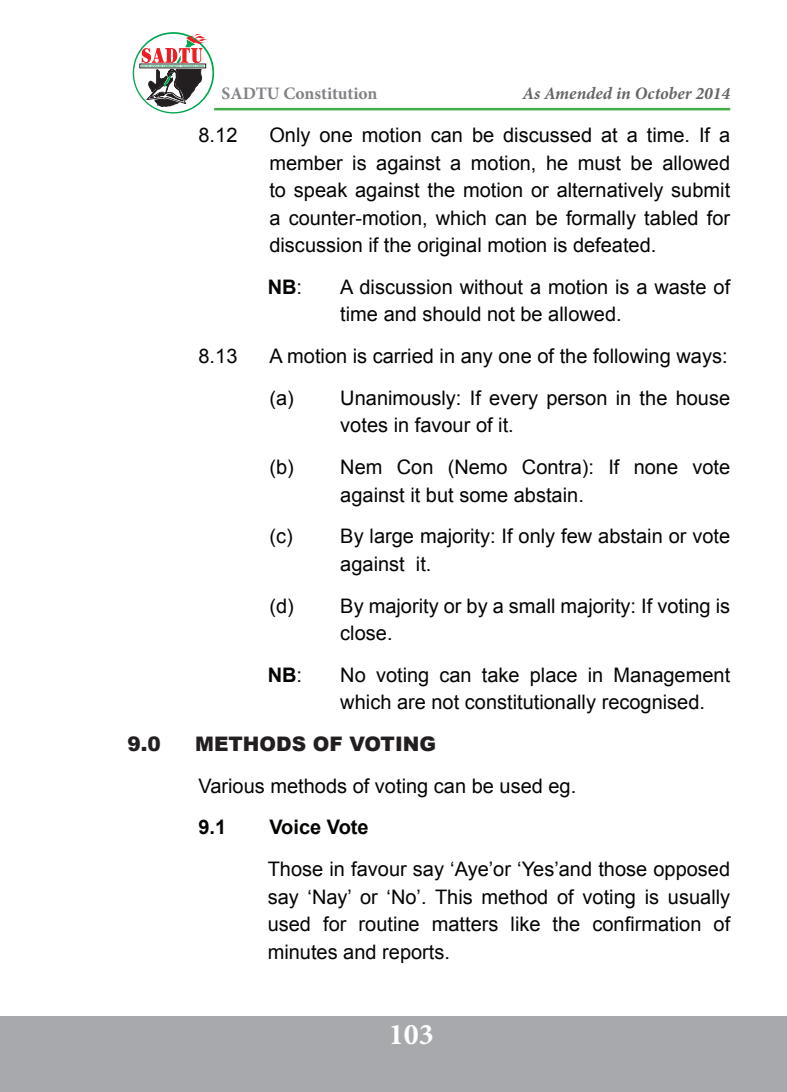
<style>
.page{position:relative;width:787px;height:1092px;background:#fff}
.page>*{position:absolute;margin:0;border:0;box-sizing:border-box;transform-origin:0 0}
.t1{font:700 30px "Minion Pro";color:#fff}
.t2{font:20px/27.5px "Arial";color:#040503}
.t3{font:700 20px "Arial";color:#040503}
.t4{font:900 20px "Arial";color:#231f20}
.t5{font:italic 700 17.5px "Minion Pro";color:#666}
.t6{font:700 17.5px "Minion Pro";color:#808285}
.t7{font:700 2.5px "Arial";letter-spacing:.005em;color:#00a54f}
.s1{font-weight:400}
</style>
<div class="page">
<hr style="left:214px;top:108px;width:516px;height:2px;background:#40ae49">
<svg style="left:133px;top:32px;width:81px;height:81px"></svg>
<svg style="left:134px;top:34px;width:78px;height:78px"></svg>
<svg style="left:147px;top:69px;width:55px;height:38px"></svg>
<svg style="left:141px;top:34px;width:67px;height:29px"></svg>
<div style="left:0;top:1016px;width:787px;height:75px;background:#a8a9ad"></div>
<p class="t7" style="left:141px;top:65px;width:65px">SOUTH AFRICAN DEMOCRATIC TEACHERS UNION</p>
<p class="t6" style="left:221px;top:86px;width:157px">SADTU Constitution</p>
<p class="t5" style="left:522px;top:87px;width:209px">As Amended in October 2014</p>
<p class="t2" style="left:198px;top:121px;width:40px">8.12</p>
<p class="t2" style="left:269px;top:121px;width:462px;text-align:justify">Only one motion can be discussed at a time. If a member is against a motion, he must be allowed to speak against the motion or alternatively submit a counter-motion, which can be formally tabled for discussion if the original motion is defeated.</p>
<p class="t3" style="left:268px;top:276px;width:36px">NB<span class="s1">:</span></p>
<p class="t2" style="left:340px;top:273px;width:391px">A discussion without a motion is a waste of time and should not be allowed.</p>
<p class="t2" style="left:198px;top:342px;width:40px">8.13</p>
<p class="t2" style="left:269px;top:335px;width:459px;line-height:41.8px">A motion is carried in any one of the following ways: (a)</p>
<p class="t2" style="left:340px;top:384px;width:391px">Unanimously: If every person in the house votes in favour of it.</p>
<p class="t2" style="left:269px;top:453px;width:26px">(b)</p>
<p class="t2" style="left:340px;top:453px;width:391px">Nem Con (Nemo Contra): If none vote against it but some abstain.</p>
<p class="t2" style="left:269px;top:522px;width:25px">(c)</p>
<p class="t2" style="left:340px;top:522px;width:391px">By large majority: If only few abstain or vote against it.</p>
<p class="t2" style="left:269px;top:591px;width:26px">(d)</p>
<p class="t2" style="left:340px;top:591px;width:391px">By majority or by a small majority: If voting is close.</p>
<p class="t3" style="left:268px;top:663px;width:36px">NB<span class="s1">:</span></p>
<p class="t2" style="left:340px;top:661px;width:391px">No voting can take place in Management which are not constitutionally recognised.</p>
<p class="t4" style="left:128px;top:729px;width:35px">9.0</p>
<p class="t4" style="left:195px;top:729px;width:242px">METHODS OF VOTING</p>
<p class="t2" style="left:198px;top:771px;width:379px">Various methods of voting can be used eg.</p>
<p class="t3" style="left:198px;top:816px;width:29px">9.1</p>
<p class="t3" style="left:269px;top:816px;width:101px">Voice Vote</p>
<p class="t2" style="left:268px;top:855px;width:464px;text-align:justify">Those in favour say ‘Aye’or ‘Yes’and those opposed say ‘Nay’ or ‘No’. This method of voting is usually used for routine matters like the confirmation of minutes and reports.</p>
<h1 class="t1" style="left:389px;top:1022px;width:46px">103</h1>
</div>
